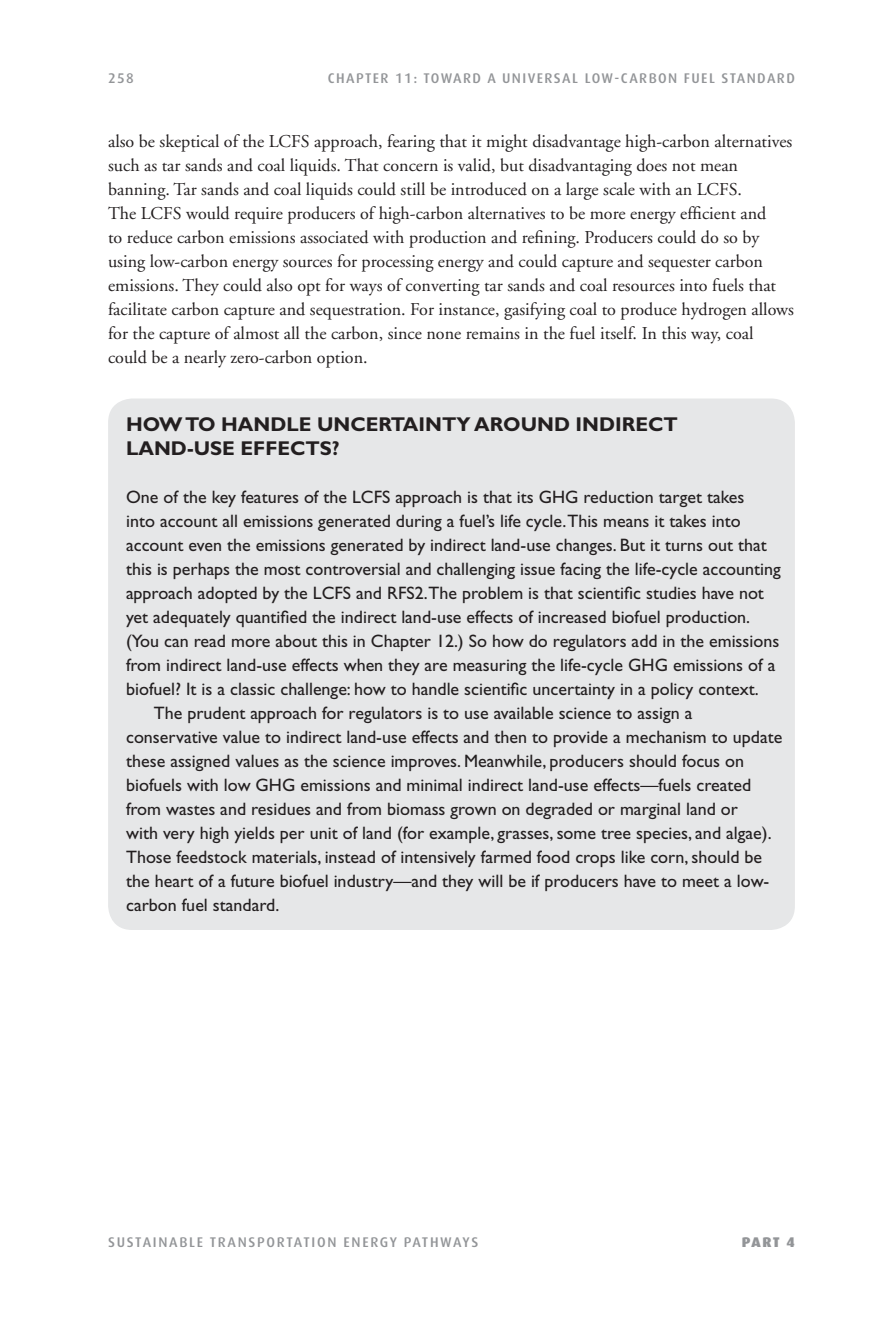
<style>
.page{position:relative;width:885px;height:1327px;background:#fff}
.page>*{position:absolute;margin:0;border:0;box-sizing:border-box;transform-origin:0 0}
.t1{font:700 20px/24px "Gill Sans";color:#231f20}
.t2{font:18px "Gill Sans";color:#231f20}
.t3{font:18px/24px "Adobe Garamond";color:#231f20}
.t4{font:500 14px "Dax";letter-spacing:.1em;color:#939598}
.t5{font:500 14px "Dax";letter-spacing:.12em;color:#939598}
.t6{font:900 14px "Dax";color:#939598}
</style>
<div class="page">
<div style="left:108px;top:398px;width:686px;height:531px;background:#e6e7e8;border-radius:24px"></div>
<p class="t4" style="left:108px;top:72px;width:27px">258</p>
<p class="t4" style="left:328px;top:72px;width:468px">CHAPTER 11: TOWARD A UNIVERSAL LOW-CARBON FUEL STANDARD</p>
<p class="t3" style="left:108px;top:131px;width:687px">also be skeptical of the LCFS approach, fearing that it might disadvantage high-carbon alternatives such as tar sands and coal liquids. That concern is valid, but disadvantaging does not mean banning. Tar sands and coal liquids could still be introduced on a large scale with an LCFS.<br>The LCFS would require producers of high-carbon alternatives to be more energy efficient and<br>to reduce carbon emissions associated with production and refining. Producers could do so by using low-carbon energy sources for processing energy and could capture and sequester carbon emissions. They could also opt for ways of converting tar sands and coal resources into fuels that facilitate carbon capture and sequestration. For instance, gasifying coal to produce hydrogen allows for the capture of almost all the carbon, since none remains in the fuel itself. In this way, coal could be a nearly zero-carbon option.</p>
<p class="t1" style="left:126px;top:414px;width:553px">HOW TO HANDLE UNCERTAINTY AROUND INDIRECT<br>LAND-USE EFFECTS?</p>
<p class="t2" style="left:126px;top:490px;width:619px">One of the key features of the LCFS approach is that its GHG reduction target takes</p>
<p class="t2" style="left:126px;top:514px;width:615px">into account all emissions generated during a fuel’s life cycle.This means it takes into</p>
<p class="t2" style="left:126px;top:538px;width:642px">account even the emissions generated by indirect land-use changes. But it turns out that</p>
<p class="t2" style="left:126px;top:562px;width:656px">this is perhaps the most controversial and challenging issue facing the life-cycle accounting</p>
<p class="t2" style="left:126px;top:586px;width:639px">approach adopted by the LCFS and RFS2.The problem is that scientific studies have not</p>
<p class="t2" style="left:126px;top:610px;width:625px">yet adequately quantified the indirect land-use effects of increased biofuel production.</p>
<p class="t2" style="left:126px;top:634px;width:654px">(You can read more about this in Chapter 12.) So how do regulators add in the emissions</p>
<p class="t2" style="left:126px;top:658px;width:650px">from indirect land-use effects when they are measuring the life-cycle GHG emissions of a</p>
<p class="t2" style="left:126px;top:682px;width:634px">biofuel? It is a classic challenge: how to handle scientific uncertainty in a policy context.</p>
<p class="t2" style="left:154px;top:706px;width:540px">The prudent approach for regulators is to use available science to assign a</p>
<p class="t2" style="left:126px;top:730px;width:657px">conservative value to indirect land-use effects and then to provide a mechanism to update</p>
<p class="t2" style="left:126px;top:754px;width:619px">these assigned values as the science improves. Meanwhile, producers should focus on</p>
<p class="t2" style="left:126px;top:778px;width:626px">biofuels with low GHG emissions and minimal indirect land-use effects—fuels created</p>
<p class="t2" style="left:126px;top:802px;width:613px">from wastes and residues and from biomass grown on degraded or marginal land or</p>
<p class="t2" style="left:126px;top:826px;width:646px">with very high yields per unit of land (for example, grasses, some tree species, and algae).</p>
<p class="t2" style="left:126px;top:850px;width:637px">Those feedstock materials, instead of intensively farmed food crops like corn, should be</p>
<p class="t2" style="left:126px;top:874px;width:644px">the heart of a future biofuel industry—and they will be if producers have to meet a low-</p>
<p class="t2" style="left:126px;top:898px;width:155px">carbon fuel standard.</p>
<p class="t5" style="left:108px;top:1236px;width:371px">SUSTAINABLE TRANSPORTATION ENERGY PATHWAYS</p>
<p class="t6" style="left:741px;top:1237px;width:54px">PART 4</p>
</div>
